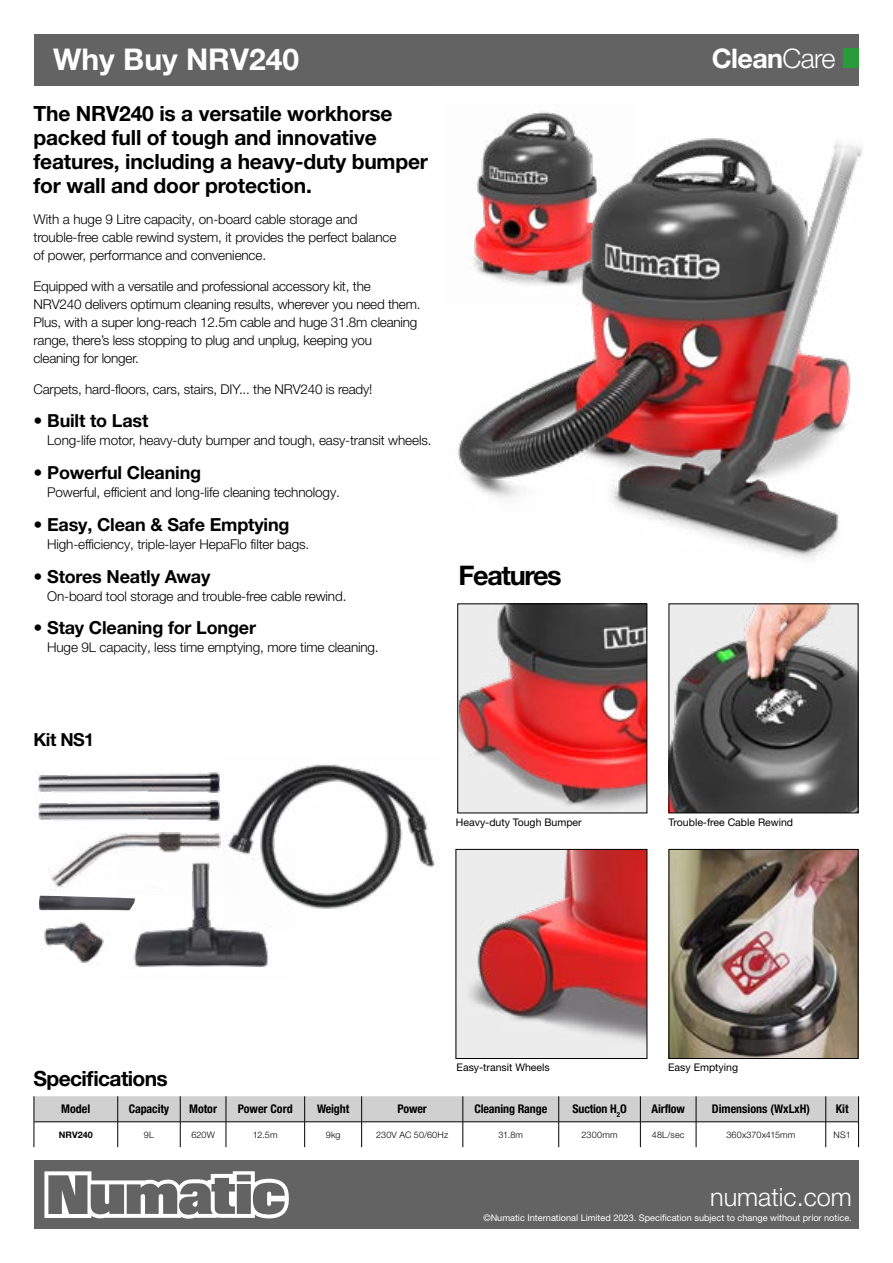
<style>
.page{position:relative;width:893px;height:1263px;background:#fff}
.page>*{position:absolute;margin:0;border:0;box-sizing:border-box;transform-origin:0 0}
.t1{font:700 30px "Helvetica Neue LT Pro";color:#fff}
.t2{font:700 27px "Helvetica Neue LT Pro";letter-spacing:-.025em;color:#fff}
.t3{font:700 27px "Helvetica Neue LT Pro";letter-spacing:-.05em;color:#000}
.t4{font:300 25.2px "Helvetica Neue LT Pro";color:#fff}
.t5{font:700 21px/24px "Helvetica Neue LT Pro";letter-spacing:-.01em;color:#000}
.t6{font:700 21px "Helvetica Neue LT Pro";letter-spacing:-.03em;color:#000}
.t7{font:700 18px "Helvetica Neue LT Pro";letter-spacing:-.01em;color:#000}
.t8{font:300 13.5px/18px "Helvetica Neue LT Pro";letter-spacing:-.01em;color:#000}
.t9{font:700 condensed 12px "Helvetica Neue LT Pro";letter-spacing:-.01em;color:#000}
.t10{font:10.5px "Helvetica Neue LT Pro";color:#000}
.t11{font:9.15px "Helvetica Neue LT Pro";color:#fff}
.t12{font:300 9px "Helvetica Neue LT Pro";letter-spacing:.02em;color:#000}
.t13{font:700 9px "Helvetica Neue LT Pro";color:#000}
.s1{font-weight:300}
</style>
<div class="page">
<svg style="left:34px;top:1096px;width:825px;height:51px"></svg>
<img style="left:458px;top:851px;width:187px;height:206px">
<div style="left:456px;top:849px;width:191px;height:210px;border:1px solid #000"></div>
<img style="left:671px;top:851px;width:185px;height:206px">
<div style="left:669px;top:849px;width:189px;height:210px;border:1px solid #000"></div>
<img style="left:671px;top:606px;width:185px;height:205px">
<div style="left:669px;top:604px;width:189px;height:209px;border:1px solid #000"></div>
<img style="left:460px;top:606px;width:185px;height:205px">
<div style="left:458px;top:604px;width:189px;height:209px;border:1px solid #000"></div>
<img style="left:235px;top:764px;width:200px;height:145px">
<img style="left:116px;top:851px;width:177px;height:117px">
<img style="left:40px;top:922px;width:68px;height:43px">
<img style="left:39px;top:895px;width:96px;height:15px">
<img style="left:432px;top:85px;width:430px;height:473px">
<div style="left:34px;top:34px;width:825px;height:51px;background:#646363"></div>
<div style="left:843px;top:48px;width:15px;height:20px;background:#289c38"></div>
<div style="left:34px;top:1161px;width:825px;height:68px;background:#646363"></div>
<svg style="left:44px;top:1171px;width:245px;height:48px"></svg>
<img style="left:51px;top:831px;width:184px;height:63px">
<img style="left:38px;top:772px;width:182px;height:22px">
<img style="left:38px;top:800px;width:182px;height:22px">
<h1 class="t1" style="left:53px;top:41px;width:247px">Why Buy NRV240</h1>
<h3 class="t5" style="left:34px;top:101px;width:396px">The NRV240 is a versatile workhorse packed full of tough and innovative features, including a heavy-duty bumper for wall and door protection.</h3>
<p class="t8" style="left:34px;top:210px;width:364px">With a huge 9 Litre capacity, on-board cable storage and trouble-free cable rewind system, it provides the perfect balance of power, performance and convenience.</p>
<p class="t8" style="left:34px;top:277px;width:388px">Equipped with a versatile and professional accessory kit, the NRV240 delivers optimum cleaning results, wherever you need them.<br>Plus, with a super long-reach 12.5m cable and huge 31.8m cleaning range, there’s less stopping to plug and unplug, keeping you cleaning for longer.</p>
<p class="t8" style="left:34px;top:379px;width:340px">Carpets, hard-floors, cars, stairs, DIY... the NRV240 is ready!</p>
<h3 class="t7" style="left:34px;top:410px;width:116px">• Built to Last</h3>
<p class="t8" style="left:47px;top:431px;width:386px">Long-life motor, heavy-duty bumper and tough, easy-transit wheels.</p>
<h3 class="t7" style="left:34px;top:462px;width:169px">• Powerful Cleaning</h3>
<p class="t8" style="left:47px;top:483px;width:294px">Powerful, efficient and long-life cleaning technology.</p>
<h3 class="t7" style="left:34px;top:513px;width:257px">• Easy, Clean &amp; Safe Emptying</h3>
<p class="t8" style="left:47px;top:535px;width:263px">High-efficiency, triple-layer HepaFlo filter bags.</p>
<h3 class="t7" style="left:34px;top:565px;width:178px">• Stores Neatly Away</h3>
<p class="t8" style="left:47px;top:587px;width:301px">On-board tool storage and trouble-free cable rewind.</p>
<h3 class="t7" style="left:34px;top:617px;width:224px">• Stay Cleaning for Longer</h3>
<p class="t8" style="left:47px;top:638px;width:333px">Huge 9L capacity, less time emptying, more time cleaning.</p>
<h2 class="t3" style="left:459px;top:559px;width:105px">Features</h2>
<h3 class="t7" style="left:34px;top:728px;width:62px">Kit NS1</h3>
<p class="t10" style="left:456px;top:815px;width:127px">Heavy-duty Tough Bumper</p>
<h2 class="t2" style="left:712px;top:41px;width:125px">Clean<span class="s1">Care</span></h2>
<p class="t10" style="left:669px;top:815px;width:126px">Trouble-free Cable Rewind</p>
<h3 class="t6" style="left:34px;top:1065px;width:136px">Specifications</h3>
<p class="t10" style="left:457px;top:1061px;width:95px">Easy-transit Wheels</p>
<p class="t10" style="left:668px;top:1061px;width:71px">Easy Emptying</p>
<p class="t9" style="left:61px;top:1102px;width:31px">Model</p>
<p class="t9" style="left:129px;top:1102px;width:42px">Capacity</p>
<p class="t9" style="left:189px;top:1102px;width:29px">Motor</p>
<p class="t9" style="left:238px;top:1102px;width:56px">Power Cord</p>
<p class="t9" style="left:317px;top:1102px;width:34px">Weight</p>
<p class="t9" style="left:398px;top:1102px;width:31px">Power</p>
<p class="t9" style="left:474px;top:1102px;width:74px">Cleaning Range</p>
<p class="t9" style="left:572px;top:1102px;width:56px">Suction H<sub>2</sub>O</p>
<p class="t9" style="left:651px;top:1102px;width:35px">Airflow</p>
<p class="t9" style="left:712px;top:1102px;width:100px">Dimensions (WxLxH)</p>
<p class="t9" style="left:836px;top:1102px;width:14px">Kit</p>
<p class="t13" style="left:59px;top:1129px;width:35px">NRV240</p>
<p class="t12" style="left:144px;top:1129px;width:12px">9L</p>
<p class="t12" style="left:191px;top:1129px;width:25px">620W</p>
<p class="t12" style="left:253px;top:1129px;width:26px">12.5m</p>
<p class="t12" style="left:326px;top:1129px;width:16px">9kg</p>
<p class="t12" style="left:376px;top:1129px;width:74px">230V AC 50/60Hz</p>
<p class="t12" style="left:498px;top:1129px;width:26px">31.8m</p>
<p class="t12" style="left:581px;top:1129px;width:38px">2300mm</p>
<p class="t12" style="left:652px;top:1129px;width:34px">48L/sec</p>
<p class="t12" style="left:726px;top:1129px;width:71px">360x370x415mm</p>
<p class="t12" style="left:834px;top:1129px;width:19px">NS1</p>
<h3 class="t4" style="left:710px;top:1181px;width:143px">numatic.com</h3>
<p class="t11" style="left:483px;top:1212px;width:370px">©Numatic International Limited 2023. Specification subject to change without prior notice.</p>
</div>
